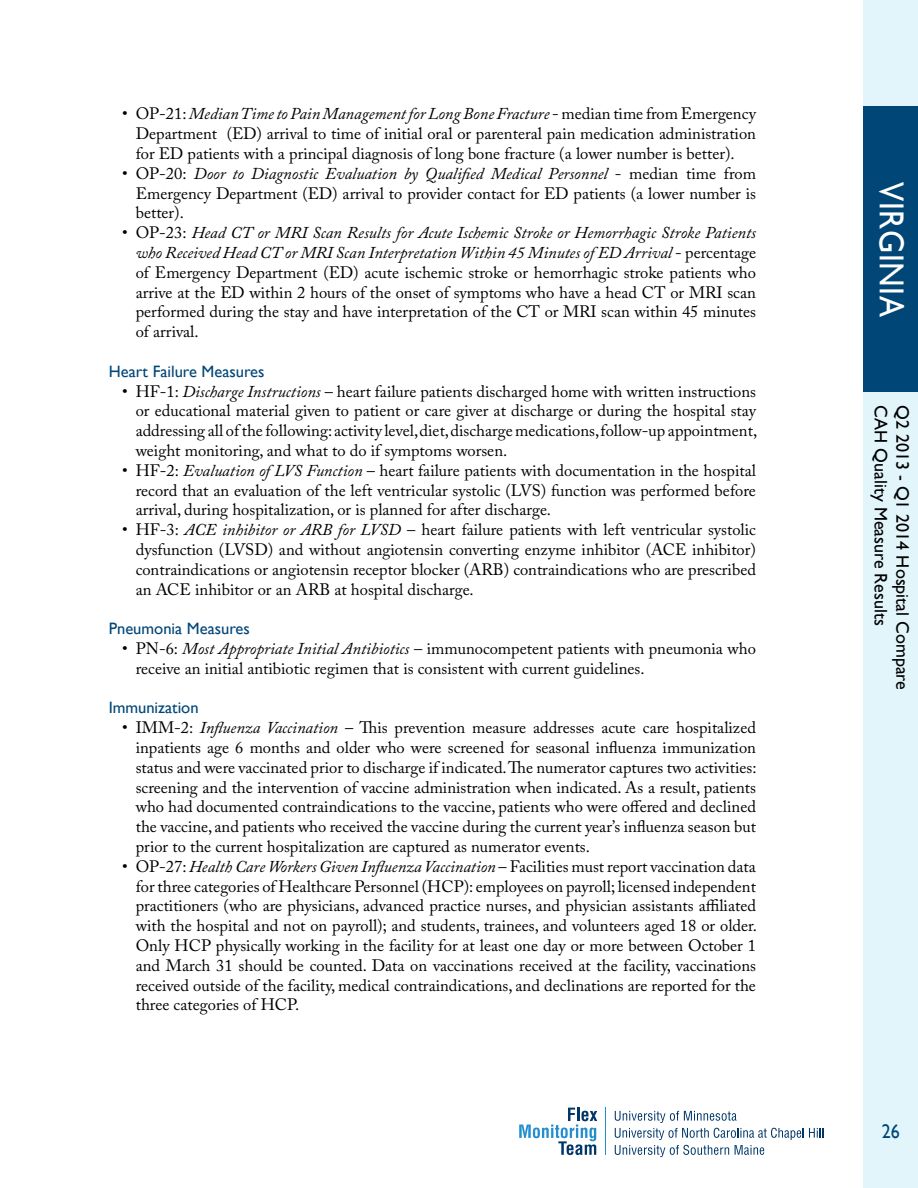
<style>
.page{position:relative;width:918px;height:1188px;background:#fff}
.page>*{position:absolute;margin:0;border:0;box-sizing:border-box;transform-origin:0 0}
.t1{font:34.65px "Gill Sans";letter-spacing:.02em;color:#fff;scale:.91 1}
.t2{font:19.8px "Gill Sans";color:#004677;scale:.91 1}
.t3{font:18px "Gill Sans";color:#000}
.t4{font:16.5px/19.8px "Adobe Caslon Pro";color:#000;text-align:justify}
.t5{font:16.5px "Gill Sans";color:#004677}
.s1{font-style:italic}
</style>
<div class="page">
<div style="left:864px;top:0;width:54px;height:1188px;background:#e2f5fb"></div>
<div style="left:864px;top:107px;width:54px;height:285px;background:#004677"></div>
<svg style="left:519px;top:1108px;width:78px;height:47px"></svg>
<svg style="left:615px;top:1111px;width:209px;height:46px"></svg>
<hr style="left:605px;top:1108px;width:1px;height:47px;background:#238fce">
<p class="t4" style="left:136px;top:104px;width:622px;text-indent:-13px">• OP-21: <span class="s1">Median Time to Pain Management for Long Bone Fracture</span> - median time from Emergency Department (ED) arrival to time of initial oral or parenteral pain medication administration for ED patients with a principal diagnosis of long bone fracture (a lower number is better).</p>
<p class="t4" style="left:136px;top:163px;width:622px;text-indent:-13px">• OP-20: <span class="s1">Door to Diagnostic Evaluation by Qualified Medical Personnel</span> - median time from Emergency Department (ED) arrival to provider contact for ED patients (a lower number is better).</p>
<p class="t4" style="left:136px;top:223px;width:622px;text-indent:-13px">• OP-23: <span class="s1">Head CT or MRI Scan Results for Acute Ischemic Stroke or Hemorrhagic Stroke Patients who Received Head CT or MRI Scan Interpretation Within 45 Minutes of ED Arrival</span> - percentage of Emergency Department (ED) acute ischemic stroke or hemorrhagic stroke patients who arrive at the ED within 2 hours of the onset of symptoms who have a head CT or MRI scan performed during the stay and have interpretation of the CT or MRI scan within 45 minutes of arrival.</p>
<p class="t5" style="left:109px;top:362px;width:157px">Heart Failure Measures</p>
<p class="t4" style="left:136px;top:381px;width:623px;text-indent:-13px">• HF-1: <span class="s1">Discharge Instructions</span> – heart failure patients discharged home with written instructions or educational material given to patient or care giver at discharge or during the hospital stay addressing all of the following: activity level, diet, discharge medications, follow-up appointment, weight monitoring, and what to do if symptoms worsen.</p>
<p class="t4" style="left:136px;top:460px;width:622px;text-indent:-13px">• HF-2: <span class="s1">Evaluation of LVS Function</span> – heart failure patients with documentation in the hospital record that an evaluation of the left ventricular systolic (LVS) function was performed before arrival, during hospitalization, or is planned for after discharge.</p>
<p class="t4" style="left:136px;top:520px;width:622px;text-indent:-13px">• HF-3: <span class="s1">ACE inhibitor or ARB for LVSD</span> – heart failure patients with left ventricular systolic dysfunction (LVSD) and without angiotensin converting enzyme inhibitor (ACE inhibitor) contraindications or angiotensin receptor blocker (ARB) contraindications who are prescribed an ACE inhibitor or an ARB at hospital discharge.</p>
<p class="t5" style="left:109px;top:619px;width:143px">Pneumonia Measures</p>
<p class="t4" style="left:136px;top:638px;width:622px;text-indent:-13px">• PN-6: <span class="s1">Most Appropriate Initial Antibiotics</span> – immunocompetent patients with pneumonia who receive an initial antibiotic regimen that is consistent with current guidelines.</p>
<p class="t5" style="left:109px;top:698px;width:91px">Immunization</p>
<p class="t4" style="left:136px;top:718px;width:622px;text-indent:-13px">• IMM-2: <span class="s1">Influenza Vaccination</span> – This prevention measure addresses acute care hospitalized inpatients age 6 months and older who were screened for seasonal influenza immunization status and were vaccinated prior to discharge if indicated. The numerator captures two activities: screening and the intervention of vaccine administration when indicated. As a result, patients who had documented contraindications to the vaccine, patients who were offered and declined the vaccine, and patients who received the vaccine during the current year’s influenza season but prior to the current hospitalization are captured as numerator events.</p>
<p class="t4" style="left:136px;top:856px;width:623px;text-indent:-13px">• OP-27: <span class="s1">Health Care Workers Given Influenza Vaccination</span> – Facilities must report vaccination data for three categories of Healthcare Personnel (HCP): employees on payroll; licensed independent practitioners (who are physicians, advanced practice nurses, and physician assistants affiliated with the hospital and not on payroll); and students, trainees, and volunteers aged 18 or older.<br>Only HCP physically working in the facility for at least one day or more between October 1 and March 31 should be counted. Data on vaccinations received at the facility, vaccinations received outside of the facility, medical contraindications, and declinations are reported for the three categories of HCP.</p>
<h1 class="t1" style="left:912px;top:182px;width:150px;rotate:90deg">VIRGINIA</h1>
<p class="t3" style="left:891px;top:405px;width:222px;rotate:90deg">CAH Quality Measure Results</p>
<p class="t3" style="left:913px;top:405px;width:286px;rotate:90deg">Q2 2013 - Q1 2014 Hospital Compare</p>
<p class="t2" style="left:882px;top:1120px;width:21px">26</p>
</div>
